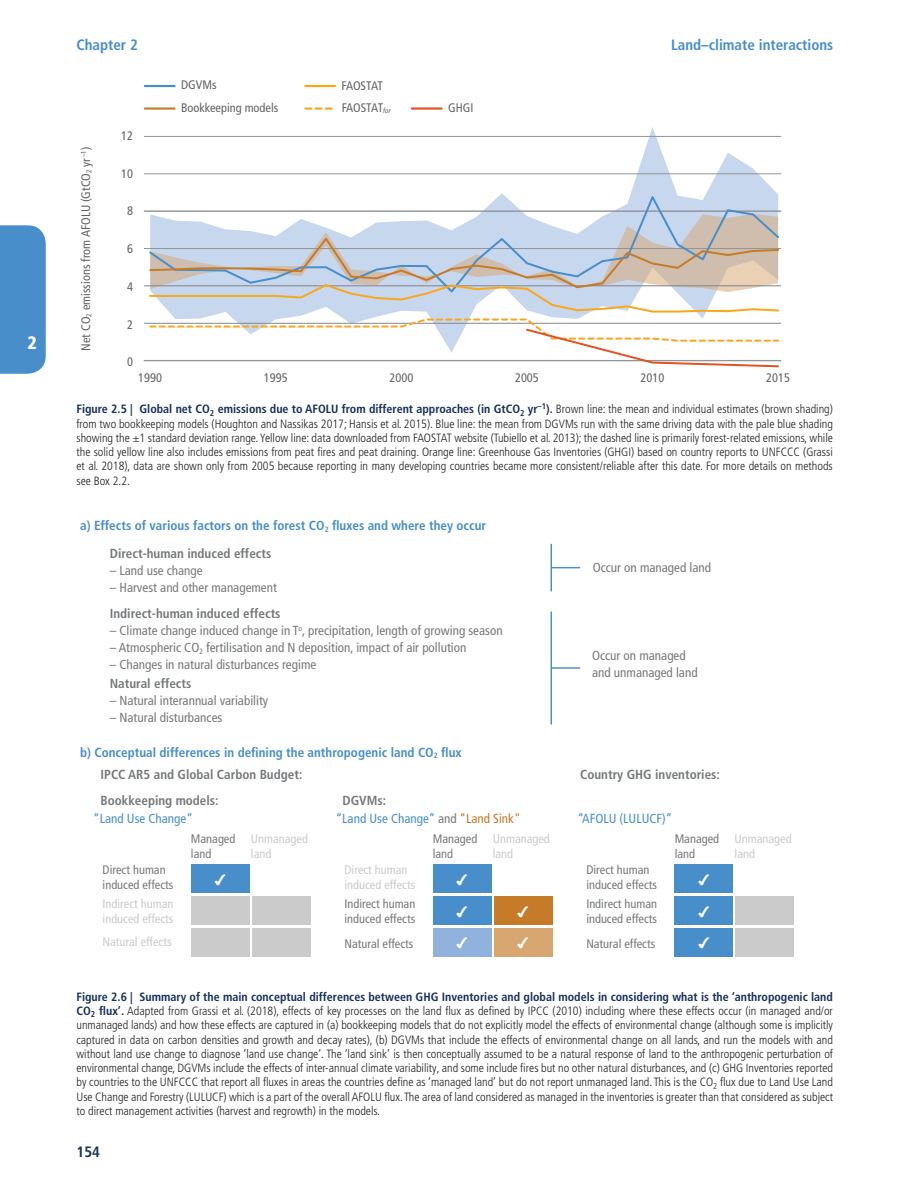
<style>
.page{position:relative;width:918px;height:1188px;background:#fff}
.page>*{position:absolute;margin:0;border:0;box-sizing:border-box;transform-origin:0 0}
.t1{font:900 condensed 18px "Frutiger LT Pro";color:#fff}
.t2{font:700 condensed 15px "Frutiger LT Pro";color:#488ecb}
.t3{font:700 condensed 15px "Frutiger LT Std";color:#172f5b}
.t4{font:13.8px "Arial Unicode MS";color:#fff}
.t5{font:condensed 13.05px/18.9px "Frutiger LT Std";color:#76797b}
.t6{font:700 condensed 13.05px/21.8px "Frutiger LT Std";color:#488ecb}
.t7{font:700 condensed 13.05px/26.2px "Frutiger LT Std";color:#76797b}
.t8{font:condensed 13.05px "Frutiger LT Std";color:#488ecb}
.t9{font:condensed 12.45px/14.5px "Frutiger LT Std";color:#76797b}
.t10{font:condensed 12.45px/14.5px "Frutiger LT Std";color:#cccbcc}
.t11{font:condensed 12.45px/23.1px "Frutiger LT Std";color:#636366}
.t12{font:condensed 12.45px "Frutiger LT Std";letter-spacing:-.03em;color:#636366}
.Figure_title__bold{font:300 condensed 12px/14.2px "Frutiger LT Pro";color:#231f20;text-align:justify}
.s1{font-weight:700;color:#172f5b}
.s2{font-weight:400}
.s3{font-weight:700}
.s4{color:#76797b}
.s5{font-weight:400;color:#488ecb}
.s6{color:#c57b28}
</style>
<div class="page">
<div style="left:0;top:225px;width:46px;height:149px;background:#488ecb"></div>
<hr style="left:145px;top:85px;width:30px;height:2px;background:#488ecb">
<hr style="left:145px;top:107px;width:30px;height:3px;background:#c57b28">
<svg style="left:305px;top:108px;width:28px;height:2px"></svg>
<hr style="left:412px;top:107px;width:30px;height:3px;background:#e45324">
<hr style="left:305px;top:85px;width:30px;height:2px;background:#f9a71b">
<svg style="left:150px;top:127px;width:628px;height:66px"></svg>
<hr style="left:144px;top:360px;width:637px;height:1px;background:#939598">
<hr style="left:144px;top:323px;width:637px;height:1px;background:#939598">
<hr style="left:144px;top:286px;width:637px;height:1px;background:#939598">
<hr style="left:144px;top:248px;width:637px;height:1px;background:#939598">
<hr style="left:144px;top:211px;width:637px;height:1px;background:#939598">
<hr style="left:144px;top:174px;width:637px;height:1px;background:#939598">
<hr style="left:144px;top:136px;width:637px;height:1px;background:#939598">
<svg style="left:147px;top:193px;width:634px;height:94px"></svg>
<svg style="left:148px;top:235px;width:632px;height:133px"></svg>
<hr style="left:551px;top:544px;width:1px;height:47px;background:#488ecb">
<hr style="left:551px;top:611px;width:1px;height:113px;background:#488ecb">
<svg style="left:552px;top:567px;width:28px;height:1px"></svg>
<hr style="left:551px;top:667px;width:29px;height:2px;background:#488ecb">
<div style="left:191px;top:864px;width:58px;height:29px;background:#488ecb"></div>
<div style="left:191px;top:896px;width:58px;height:29px;background:#cccbcc"></div>
<div style="left:252px;top:896px;width:58px;height:29px;background:#cccbcc"></div>
<div style="left:191px;top:928px;width:58px;height:29px;background:#cccbcc"></div>
<div style="left:252px;top:928px;width:58px;height:29px;background:#cccbcc"></div>
<div style="left:433px;top:864px;width:58px;height:29px;background:#488ecb"></div>
<div style="left:433px;top:896px;width:58px;height:29px;background:#488ecb"></div>
<div style="left:494px;top:896px;width:58px;height:29px;background:#c57b28"></div>
<div style="left:433px;top:928px;width:58px;height:29px;background:#91b2dd"></div>
<div style="left:494px;top:928px;width:58px;height:29px;background:#d8a771"></div>
<div style="left:675px;top:864px;width:58px;height:29px;background:#488ecb"></div>
<div style="left:675px;top:896px;width:58px;height:29px;background:#488ecb"></div>
<div style="left:736px;top:896px;width:58px;height:29px;background:#cccbcc"></div>
<div style="left:675px;top:928px;width:58px;height:29px;background:#488ecb"></div>
<div style="left:736px;top:928px;width:58px;height:29px;background:#cccbcc"></div>
<h1 class="t1" style="left:27px;top:332px;width:11px">2</h1>
<p class="t2" style="left:77px;top:36px;width:63px">Chapter 2</p>
<p class="t2" style="left:671px;top:36px;width:164px">Land–climate interactions</p>
<p class="t11" style="left:74px;top:351px;width:206px;rotate:-90deg">Net CO<sub>2</sub> emissions from AFOLU (GtCO<sub>2</sub> yr<sup>–1</sup>)</p>
<p class="t11" style="left:121px;top:124px;width:13px">12</p>
<p class="t11" style="left:121px;top:162px;width:13px">10</p>
<p class="t11" style="left:127px;top:200px;width:7px">8</p>
<p class="t11" style="left:127px;top:237px;width:7px">6</p>
<p class="t11" style="left:127px;top:275px;width:7px">4</p>
<p class="t11" style="left:127px;top:313px;width:7px">2</p>
<p class="t11" style="left:127px;top:351px;width:7px">0</p>
<p class="t11" style="left:181px;top:73px;width:99px">DGVMs<br>Bookkeeping models</p>
<p class="t12" style="left:342px;top:78px;width:43px">FAOSTAT</p>
<p class="t12" style="left:342px;top:100px;width:51px">FAOSTAT<sub>for</sub></p>
<p class="t11" style="left:448px;top:96px;width:27px">GHGI</p>
<p class="t11" style="left:138px;top:366px;width:25px">1990</p>
<p class="t11" style="left:264px;top:366px;width:25px">1995</p>
<p class="t11" style="left:389px;top:366px;width:25px">2000</p>
<p class="t11" style="left:515px;top:366px;width:25px">2005</p>
<p class="t11" style="left:641px;top:366px;width:25px">2010</p>
<p class="t11" style="left:766px;top:366px;width:25px">2015</p>
<p class="Figure_title__bold" style="left:77px;top:402px;width:758px"><span class="s1">Figure 2.5 | Global net CO</span><sub>2</sub> <span class="s1">emissions due to AFOLU from different approaches (in GtCO</span><sub>2</sub> <span class="s1">yr</span><sup>–1</sup><span class="s1">).</span> Brown line: the mean and individual estimates (brown shading) from two bookkeeping models (Houghton and Nassikas 2017; Hansis et al. 2015). Blue line: the mean from DGVMs run with the same driving data with the pale blue shading showing the ±1 standard deviation range. Yellow line: data downloaded from FAOSTAT website (Tubiello et al. 2013); the dashed line is primarily forest-related emissions, while the solid yellow line also includes emissions from peat fires and peat draining. Orange line: Greenhouse Gas Inventories (GHGI) based on country reports to UNFCCC (Grassi et al. 2018), data are shown only from 2005 because reporting in many developing countries became more consistent/reliable after this date. For more details on methods see Box 2.2.</p>
<p class="t6" style="left:80px;top:515px;width:407px">a) Effects of various factors on the forest CO<sub>2</sub> fluxes and where they occur</p>
<p class="t7" style="left:110px;top:541px;width:163px">Direct-human induced effects</p>
<p class="t5" style="left:110px;top:561px;width:94px">– Land use change</p>
<p class="t7" style="left:110px;top:575px;width:172px"><span class="s2">– Harvest and other management<br></span>Indirect-human induced effects</p>
<p class="t5" style="left:110px;top:621px;width:394px">– Climate change induced change in T<sup>o</sup>, precipitation, length of growing season</p>
<p class="t5" style="left:110px;top:638px;width:358px">– Atmospheric CO<sub>2</sub> fertilisation and N deposition, impact of air pollution</p>
<p class="t5" style="left:110px;top:655px;width:208px">– Changes in natural disturbances regime<br><span class="s3">Natural effects</span></p>
<p class="t5" style="left:110px;top:691px;width:160px">– Natural interannual variability</p>
<p class="t5" style="left:110px;top:708px;width:114px">– Natural disturbances</p>
<p class="t6" style="left:101px;top:742px;width:363px;text-indent:-20px">b) Conceptual differences in defining the anthropogenic land CO<sub>2</sub> flux<br><span class="s4">IPCC AR5 and Global Carbon Budget:</span></p>
<p class="t5" style="left:593px;top:558px;width:120px">Occur on managed land</p>
<p class="t5" style="left:592px;top:648px;width:107px;line-height:17px">Occur on managed and unmanaged land</p>
<p class="t7" style="left:580px;top:761px;width:141px">Country GHG inventories:</p>
<p class="t7" style="left:93px;top:792px;width:127px;line-height:18px;text-indent:7px">Bookkeeping models: <span class="s5">“Land Use Change”</span></p>
<p class="t9" style="left:191px;top:832px;width:46px">Managed land</p>
<p class="t10" style="left:251px;top:832px;width:59px">Unmanaged land</p>
<p class="t7" style="left:342px;top:788px;width:45px">DGVMs:</p>
<p class="t8" style="left:336px;top:811px;width:186px">“Land Use Change” <span class="s4">and</span> <span class="s6">“Land Sink"</span></p>
<p class="t8" style="left:577px;top:811px;width:96px">“AFOLU (LULUCF)”</p>
<p class="t9" style="left:433px;top:832px;width:46px">Managed land</p>
<p class="t10" style="left:493px;top:832px;width:59px">Unmanaged land</p>
<p class="t9" style="left:675px;top:832px;width:46px">Managed land</p>
<p class="t10" style="left:735px;top:832px;width:59px">Unmanaged land</p>
<p class="t9" style="left:103px;top:863px;width:72px">Direct human induced effects</p>
<p class="t10" style="left:103px;top:897px;width:72px">Indirect human induced effects</p>
<p class="t10" style="left:103px;top:935px;width:70px">Natural effects</p>
<p class="t10" style="left:344px;top:863px;width:72px">Direct human induced effects</p>
<p class="t9" style="left:344px;top:897px;width:72px">Indirect human induced effects</p>
<p class="t9" style="left:344px;top:937px;width:70px">Natural effects</p>
<p class="t4" style="left:214px;top:870px;width:13px">✔</p>
<p class="t4" style="left:456px;top:870px;width:13px">✔</p>
<p class="t4" style="left:456px;top:902px;width:13px">✔</p>
<p class="t4" style="left:456px;top:934px;width:13px">✔</p>
<p class="t4" style="left:517px;top:902px;width:13px">✔</p>
<p class="t4" style="left:517px;top:934px;width:13px">✔</p>
<p class="t9" style="left:586px;top:863px;width:72px">Direct human induced effects</p>
<p class="t9" style="left:586px;top:897px;width:72px">Indirect human induced effects</p>
<p class="t9" style="left:586px;top:937px;width:70px">Natural effects</p>
<p class="t4" style="left:698px;top:870px;width:13px">✔</p>
<p class="t4" style="left:698px;top:902px;width:13px">✔</p>
<p class="t4" style="left:698px;top:934px;width:13px">✔</p>
<p class="Figure_title__bold" style="left:77px;top:990px;width:758px"><span class="s1">Figure 2.6 | Summary of the main conceptual differences between GHG Inventories and global models in considering what is the ‘anthropogenic land CO</span><sub>2</sub> <span class="s1">flux’.</span> Adapted from Grassi et al. (2018), effects of key processes on the land flux as defined by IPCC (2010) including where these effects occur (in managed and/or unmanaged lands) and how these effects are captured in (a) bookkeeping models that do not explicitly model the effects of environmental change (although some is implicitly captured in data on carbon densities and growth and decay rates), (b) DGVMs that include the effects of environmental change on all lands, and run the models with and without land use change to diagnose ‘land use change’. The ‘land sink’ is then conceptually assumed to be a natural response of land to the anthropogenic perturbation of environmental change, DGVMs include the effects of inter-annual climate variability, and some include fires but no other natural disturbances, and (c) GHG Inventories reported by countries to the UNFCCC that report all fluxes in areas the countries define as ‘managed land’ but do not report unmanaged land. This is the CO<sub>2</sub> flux due to Land Use Land Use Change and Forestry (LULUCF) which is a part of the overall AFOLU flux. The area of land considered as managed in the inventories is greater than that considered as subject to direct management activities (harvest and regrowth) in the models.</p>
<p class="t3" style="left:77px;top:1143px;width:25px">154</p>
</div>
